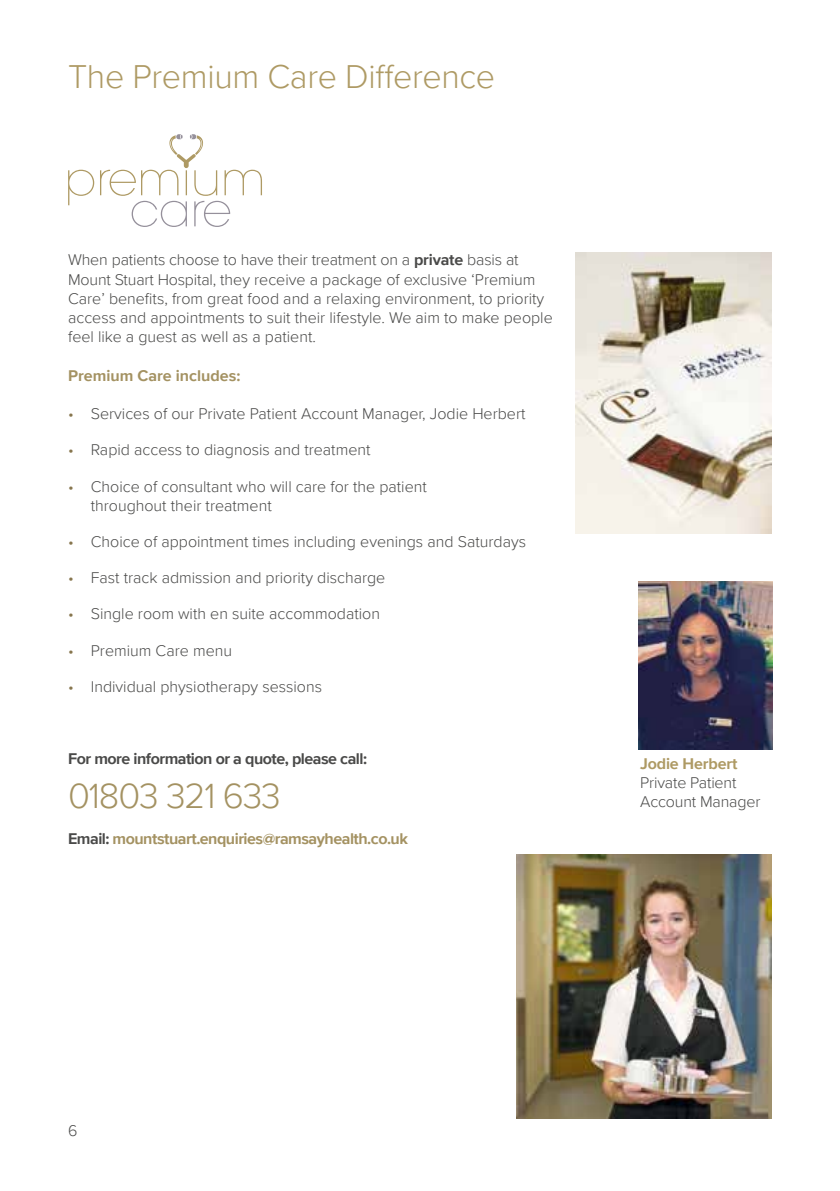
<style>
.page{position:relative;width:840px;height:1191px;background:#fff}
.page>*{position:absolute;margin:0;border:0;box-sizing:border-box;transform-origin:0 0}
.t1{font:300 36px "Proxima Nova";letter-spacing:-.03em;color:#a49262}
.t2{font:300 34px "Proxima Nova";letter-spacing:-.01em;color:#ae9a64}
.t3{font:300 16px/19.2px "Proxima Nova";color:#4a4a49}
.t4{font:700 16px "Proxima Nova";letter-spacing:-.03em;color:#a49262}
.t5{font:700 16px "Proxima Nova";letter-spacing:-.03em;color:#4a4a49}
.t6{font:700 16px "Proxima Nova";color:#a49262}
.t7{font:700 16px "Proxima Nova";letter-spacing:-.01em;color:#ae9a64}
.s1{font-weight:700}
.s2{color:#87764e}
.s3{color:#4a4a49}
</style>
<div class="page">
<img style="left:575px;top:253px;width:196px;height:280px">
<img style="left:516px;top:855px;width:255px;height:264px">
<svg style="left:68px;top:170px;width:26px;height:35px"></svg>
<svg style="left:100px;top:134px;width:162px;height:93px"></svg>
<img style="left:638px;top:581px;width:134px;height:168px">
<h2 class="t2" style="left:68px;top:51px;width:428px">The Premium Care Difference</h2>
<p class="t3" style="left:68px;top:250px;width:486px">When patients choose to have their treatment on a <span class="s1">private</span> basis at Mount Stuart Hospital, they receive a package of exclusive ‘Premium Care’ benefits, from great food and a relaxing environment, to priority access and appointments to suit their lifestyle. We aim to make people feel like a guest as well as a patient.</p>
<p class="t6" style="left:68px;top:363px;width:174px">Premium Care includes:</p>
<p class="t3" style="left:68px;top:403px;width:458px"><span class="s2">•</span> Services of our Private Patient Account Manager, Jodie Herbert</p>
<p class="t3" style="left:68px;top:439px;width:304px"><span class="s2">•</span> Rapid access to diagnosis and treatment</p>
<p class="t3" style="left:91px;top:476px;width:337px;text-indent:-23px"><span class="s2">•</span> Choice of consultant who will care for the patient throughout their treatment</p>
<p class="t3" style="left:68px;top:531px;width:459px"><span class="s2">•</span> Choice of appointment times including evenings and Saturdays</p>
<p class="t3" style="left:68px;top:567px;width:318px"><span class="s2">•</span> Fast track admission and priority discharge</p>
<p class="t3" style="left:68px;top:604px;width:313px"><span class="s2">•</span> Single room with en suite accommodation</p>
<p class="t3" style="left:68px;top:640px;width:165px"><span class="s2">•</span> Premium Care menu</p>
<p class="t3" style="left:68px;top:676px;width:255px"><span class="s2">•</span> Individual physiotherapy sessions</p>
<p class="t5" style="left:68px;top:747px;width:300px">For more information or a quote, please call:</p>
<h1 class="t1" style="left:68px;top:768px;width:214px">01803 321 633</h1>
<p class="t4" style="left:68px;top:826px;width:341px"><span class="s3">Email:</span> mountstuart.enquiries@ramsayhealth.co.uk</p>
<p class="t7" style="left:639px;top:751px;width:99px">Jodie Herbert</p>
<p class="t3" style="left:639px;top:772px;width:122px">Private Patient<br>Account Manager</p>
<p class="t3" style="left:68px;top:1120px;width:11px">6</p>
</div>
